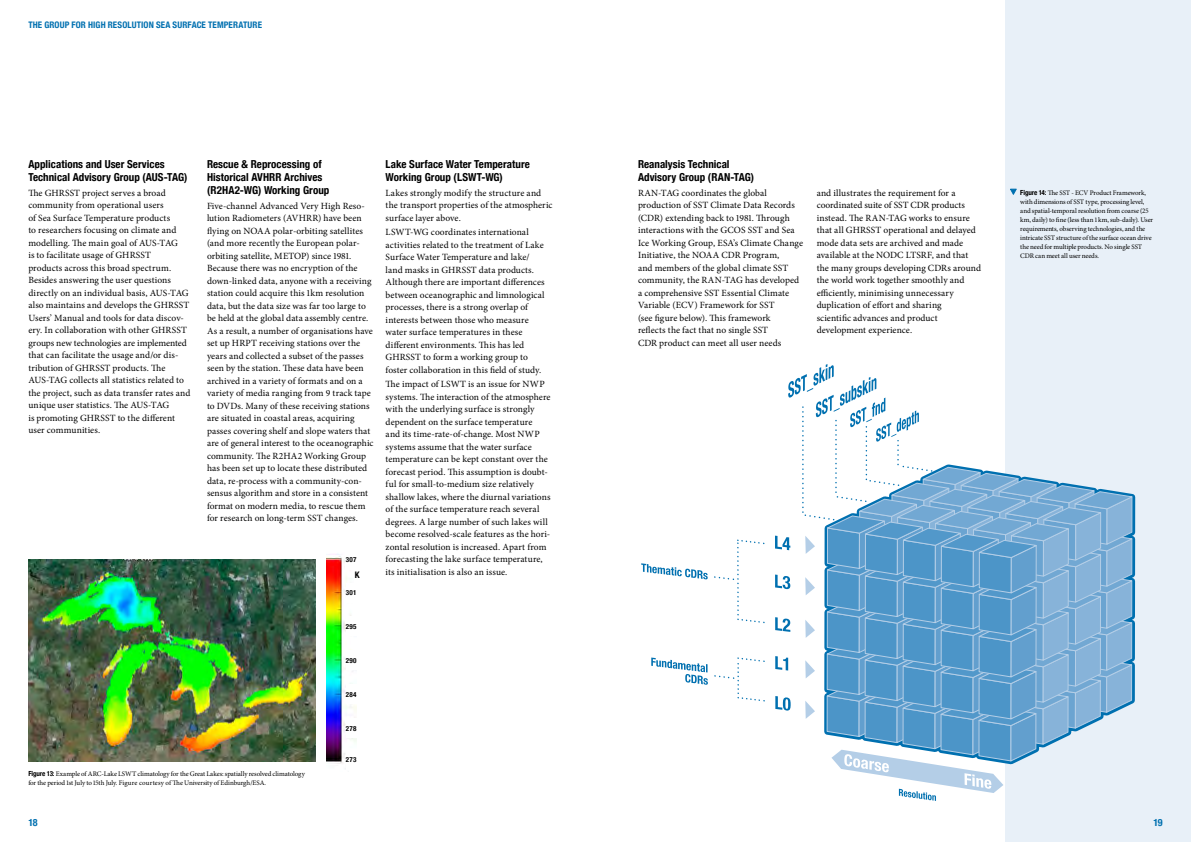
<style>
.page{position:relative;width:1191px;height:842px;background:#fff}
.page>*{position:absolute;margin:0;border:0;box-sizing:border-box;transform-origin:0 0}
.t1{font:700 condensed 11px/13.2px "Helvetica Neue";letter-spacing:.005em;color:#000}
.t2{font:700 condensed 10px "Helvetica Neue";color:#0070b0}
.t3{font:9.5px/12.5px "Minion Pro";letter-spacing:.005em;color:#000}
.t4{font:700 condensed 9px "Helvetica Neue";letter-spacing:.01em;color:#0070b0}
.t5{font:700 condensed 9px "Helvetica Neue";color:#000}
.t6{font:7px/9px "Minion Pro";letter-spacing:-.01em;color:#000}
.t7{font:700 condensed 7px "Helvetica Neue";letter-spacing:.035em;color:#000}
.s1{font-family:"Helvetica Neue";font-weight:700;font-stretch:condensed}
</style>
<div class="page">
<img style="left:28px;top:560px;width:288px;height:201px">
<img style="left:327px;top:554px;width:29px;height:210px">
<div style="left:346px;top:750px;width:47px;height:19px;background:#fff"></div>
<div style="left:346px;top:718px;width:47px;height:20px;background:#fff"></div>
<div style="left:346px;top:685px;width:47px;height:19px;background:#fff"></div>
<div style="left:346px;top:651px;width:47px;height:19px;background:#fff"></div>
<div style="left:346px;top:617px;width:47px;height:19px;background:#fff"></div>
<div style="left:346px;top:583px;width:37px;height:19px;background:#fff"></div>
<div style="left:346px;top:550px;width:34px;height:19px;background:#fff"></div>
<div style="left:355px;top:566px;width:15px;height:19px;background:#fff"></div>
<div style="left:1005px;top:0;width:186px;height:842px;background:#e8f0f8"></div>
<svg style="left:714px;top:539px;width:50px;height:84px"></svg>
<svg style="left:714px;top:657px;width:51px;height:44px"></svg>
<svg style="left:641px;top:563px;width:66px;height:16px"></svg>
<svg style="left:651px;top:657px;width:57px;height:28px"></svg>
<svg style="left:775px;top:364px;width:359px;height:437px"></svg>
<svg style="left:1010px;top:188px;width:7px;height:7px"></svg>
<p class="t4" style="left:28px;top:20px;width:235px">THE GROUP FOR HIGH RESOLUTION SEA SURFACE TEMPERATURE</p>
<p class="t1" style="left:28px;top:157px;width:160px">Applications and User Services<br>Technical Advisory Group (AUS-TAG)</p>
<p class="t3" style="left:28px;top:186px;width:164px">The GHRSST project serves a broad community from operational users<br>of Sea Surface Temperature products<br>to researchers focusing on climate and modelling. The main goal of AUS-TAG<br>is to facilitate usage of GHRSST<br>products across this broad spectrum.<br>Besides answering the user questions directly on an individual basis, AUS-TAG also maintains and develops the GHRSST Users’ Manual and tools for data discov&shy;ery. In collaboration with other GHRSST groups new technologies are implemented that can facilitate the usage and/or dis&shy;tribution of GHRSST products. The AUS-TAG collects all statistics related to the project, such as data transfer rates and unique user statistics. The AUS-TAG<br>is promoting GHRSST to the different user communities.</p>
<p class="t1" style="left:207px;top:157px;width:124px">Rescue &amp; Reprocessing of<br>Historical AVHRR Archives (R2HA2-WG) Working Group</p>
<p class="t3" style="left:207px;top:200px;width:168px">Five-channel Advanced Very High Reso&shy;lution Radiometers (AVHRR) have been flying on NOAA polar-orbiting satellites (and more recently the European polar&shy;orbiting satellite, METOP) since 1981.<br>Because there was no encryption of the down-linked data, anyone with a receiving station could acquire this 1km resolution data, but the data size was far too large to be held at the global data assembly centre.<br>As a result, a number of organisations have set up HRPT receiving stations over the years and collected a subset of the passes seen by the station. These data have been archived in a variety of formats and on a variety of media ranging from 9 track tape to DVDs. Many of these receiving stations are situated in coastal areas, acquiring passes covering shelf and slope waters that are of general interest to the oceanographic community. The R2HA2 Working Group has been set up to locate these distributed data, re-process with a community-con&shy;sensus algorithm and store in a consistent format on modern media, to rescue them for research on long-term SST changes.</p>
<p class="t7" style="left:346px;top:555px;width:12px">307</p>
<p class="t5" style="left:355px;top:570px;width:6px">K</p>
<p class="t7" style="left:346px;top:588px;width:12px">301</p>
<p class="t7" style="left:346px;top:622px;width:12px">295</p>
<p class="t7" style="left:346px;top:656px;width:12px">290</p>
<p class="t7" style="left:346px;top:690px;width:12px">284</p>
<p class="t7" style="left:346px;top:724px;width:12px">278</p>
<p class="t7" style="left:346px;top:756px;width:12px">273</p>
<p class="t6" style="left:28px;top:770px;width:278px"><span class="s1">Figure 13:</span> Example of ARC-Lake LSWT climatology for the Great Lakes: spatially resolved climatology for the period 1st July to 15th July. Figure courtesy of The University of Edinburgh/ESA.</p>
<p class="t1" style="left:386px;top:157px;width:146px">Lake Surface Water Temperature<br>Working Group (LSWT-WG)</p>
<p class="t3" style="left:386px;top:186px;width:168px">Lakes strongly modify the structure and the transport properties of the atmospheric surface layer above.</p>
<p class="t3" style="left:386px;top:226px;width:161px">LSWT-WG coordinates international activities related to the treatment of Lake Surface Water Temperature and lake/ land masks in GHRSST data products.<br>Although there are important differences between oceanographic and limnological processes, there is a strong overlap of interests between those who measure water surface temperatures in these different environments. This has led GHRSST to form a working group to foster collaboration in this field of study.</p>
<p class="t3" style="left:386px;top:378px;width:166px">The impact of LSWT is an issue for NWP systems. The interaction of the atmosphere with the underlying surface is strongly dependent on the surface temperature<br>and its time-rate-of-change. Most NWP systems assume that the water surface temperature can be kept constant over the forecast period. This assumption is doubt&shy;ful for small-to-medium size relatively shallow lakes, where the diurnal variations of the surface temperature reach several degrees. A large number of such lakes will become resolved-scale features as the hori&shy;zontal resolution is increased. Apart from forecasting the lake surface temperature, its initialisation is also an issue.</p>
<p class="t2" style="left:28px;top:816px;width:11px">18</p>
<p class="t1" style="left:638px;top:157px;width:117px">Reanalysis Technical<br>Advisory Group (RAN-TAG)</p>
<p class="t3" style="left:638px;top:186px;width:166px">RAN-TAG coordinates the global production of SST Climate Data Records (CDR) extending back to 1981. Through interactions with the GCOS SST and Sea Ice Working Group, ESA’s Climate Change Initiative, the NOAA CDR Program,<br>and members of the global climate SST community, the RAN-TAG has developed a comprehensive SST Essential Climate Variable (ECV) Framework for SST<br>(see figure below). This framework<br>reflects the fact that no single SST<br>CDR product can meet all user needs</p>
<p class="t3" style="left:816px;top:186px;width:166px">and illustrates the requirement for a coordinated suite of SST CDR products instead. The RAN-TAG works to ensure that all GHRSST operational and delayed mode data sets are archived and made available at the NODC LTSRF, and that the many groups developing CDRs around the world work together smoothly and efficiently, minimising unnecessary duplication of effort and sharing<br>scientific advances and product development experience.</p>
<p class="t6" style="left:1020px;top:188px;width:134px"><span class="s1">Figure 14:</span> The SST - ECV Product Framework, with dimensions of SST type, processing level, and spatial-temporal resolution from coarse (25 km, daily) to fine (less than 1 km, sub-daily). User requirements, observing technologies, and the intricate SST structure of the surface ocean drive the need for multiple products. No single SST CDR can meet all user needs.</p>
<p class="t2" style="left:1153px;top:816px;width:11px">19</p>
</div>
